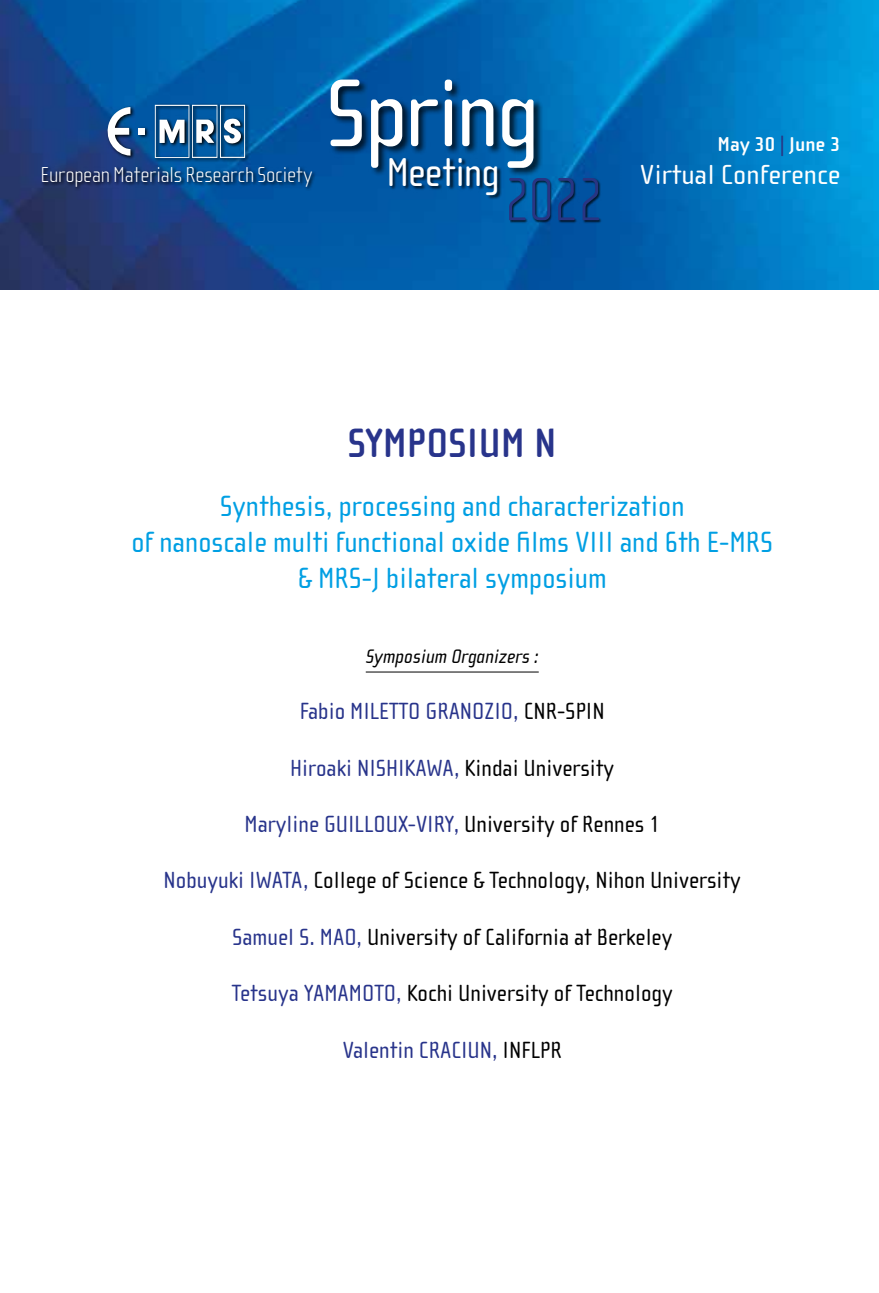
<style>
.page{position:relative;width:879px;height:1293px;background:#fff}
.page>*{position:absolute;margin:0;border:0;box-sizing:border-box;transform-origin:0 0}
.t1{font:98.4px "Cholla Sans";letter-spacing:-.03em;color:#fff}
.t2{font:100 62.4px "Cholla Sans";color:#283583}
.t3{font:700 42px "Cholla Sans";color:#28348b}
.t4{font:41.4px "Cholla Sans";letter-spacing:-.02em;color:#fff}
.t5{font:30px/36px "Cholla Sans";color:#009fe3;text-align:center}
.t6{font:28.2px "Cholla Sans";color:#fff;scale:1.07 1}
.t7{font:24px "Cholla Sans";color:#000}
.t8{font:24px "Cholla Sans";color:#28348b}
.t9{font:100 22.2px "Cholla Sans";letter-spacing:-.005em;color:#fff}
.t10{font:700 20.6px "Cholla Sans";color:#fff;scale:1.07 1}
.t11{font:italic 20px "Cholla Sans";color:#000}
.s1{color:#283583}
.s2{color:#000}
.s3{color:#28348b}
</style>
<div class="page">
<img style="left:0;top:0;width:879px;height:289px">
<svg style="left:41px;top:103px;width:275px;height:89px;background:#0c488b"></svg>
<svg style="left:106px;top:107px;width:24px;height:49px"></svg>
<svg style="left:155px;top:105px;width:90px;height:53px"></svg>
<div style="left:138px;top:128px;width:7px;height:7px;background:#fff"></div>
<div style="left:389px;top:157px;width:113px;height:43px;background:#000;opacity:.75"></div>
<div style="left:329px;top:78px;width:214px;height:99px;background:#000;opacity:.75"></div>
<div style="left:510px;top:178px;width:92px;height:45px;background:#000;opacity:.75"></div>
<hr style="left:366px;top:671px;width:173px;height:1px;background:#000">
<p class="t9" style="left:40px;top:163px;width:273px">European Materials Research Society</p>
<h1 class="t1" style="left:325px;top:60px;width:216px">Spring</h1>
<h2 class="t2" style="left:504px;top:165px;width:101px">2022</h2>
<p class="t10" style="left:717px;top:133px;width:116px">May 30 <span class="s1">|</span> June 3</p>
<h3 class="t4" style="left:386px;top:150px;width:115px">Meeting</h3>
<p class="t6" style="left:640px;top:159px;width:189px">Virtual Conference</p>
<h3 class="t3" style="left:348px;top:420px;width:210px">SYMPOSIUM N</h3>
<p class="t5" style="left:131px;top:488px;width:643px">Synthesis, processing and characterization<br>of nanoscale multi functional oxide films VIII and 6th E-MRS &amp; MRS-J bilateral symposium</p>
<p class="t11" style="left:366px;top:645px;width:174px">Symposium Organizers :</p>
<p class="t8" style="left:300px;top:698px;width:306px">Fabio MILETTO GRANOZIO, <span class="s2">CNR-SPIN</span></p>
<p class="t8" style="left:290px;top:754px;width:326px">Hiroaki NISHIKAWA, <span class="s2">Kindai University</span></p>
<p class="t8" style="left:245px;top:811px;width:417px">Maryline GUILLOUX-VIRY, <span class="s2">University of Rennes 1</span></p>
<p class="t7" style="left:163px;top:867px;width:579px"><span class="s3">Nobuyuki IWATA,</span> College of Science &amp; Technology, Nihon University</p>
<p class="t7" style="left:232px;top:923px;width:442px"><span class="s3">Samuel S. MAO,</span> University of California at Berkeley</p>
<p class="t7" style="left:232px;top:980px;width:442px"><span class="s3">Tetsuya YAMAMOTO,</span> Kochi University of Technology</p>
<p class="t8" style="left:343px;top:1036px;width:220px">Valentin CRACIUN, <span class="s2">INFLPR</span></p>
</div>
